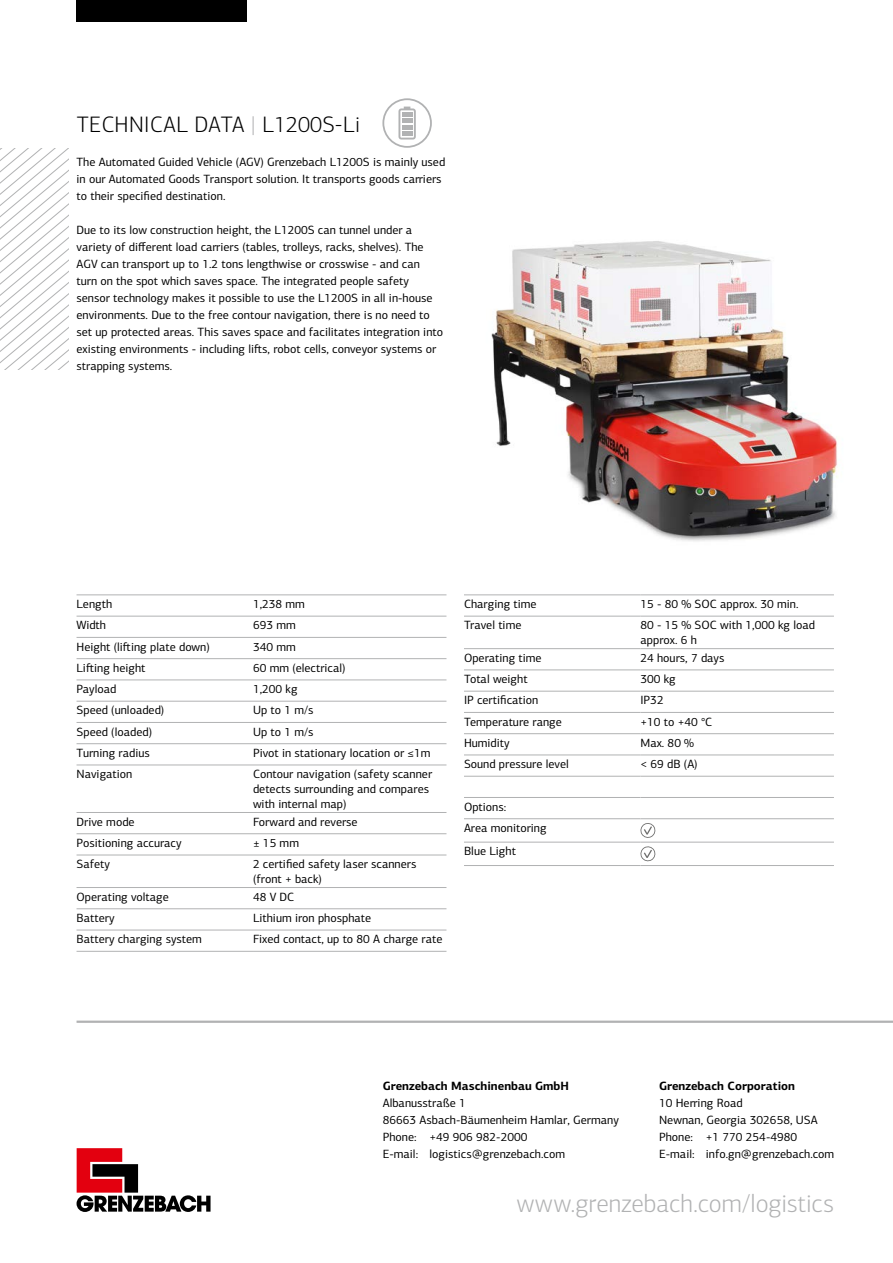
<style>
.page{position:relative;width:893px;height:1263px;background:#fff}
.page>*{position:absolute;margin:0;border:0;box-sizing:border-box;transform-origin:0 0}
.t1{font:300 25.5px "PF Centro Sans Pro";color:#b1b2b3}
.t2{font:300 22.5px "PF Centro Sans Pro";letter-spacing:.01em;color:#000}
.t3{font:12px/17px "PF Centro Sans Pro";color:#000}
.t4{font:700 12px "PF Centro Sans Pro";color:#000}
.s1{color:#b1b2b3}
</style>
<div class="page">
<div style="left:77px;top:0;width:170px;height:21px;background:#000"></div>
<hr style="left:77px;top:1020px;width:816px;height:3px;background:#b1b2b3">
<svg style="left:77px;top:1148px;width:134px;height:64px"></svg>
<img style="left:491px;top:241px;width:347px;height:300px">
<svg style="left:0;top:149px;width:68px;height:221px"></svg>
<hr style="left:77px;top:594px;width:176px;height:1px;background:#b1b2b3">
<hr style="left:253px;top:594px;width:193px;height:1px;background:#b1b2b3">
<hr style="left:77px;top:616px;width:176px;height:1px;background:#b1b2b3">
<hr style="left:253px;top:616px;width:193px;height:1px;background:#b1b2b3">
<hr style="left:77px;top:637px;width:176px;height:1px;background:#b1b2b3">
<hr style="left:253px;top:637px;width:193px;height:1px;background:#b1b2b3">
<hr style="left:77px;top:658px;width:176px;height:1px;background:#b1b2b3">
<hr style="left:253px;top:658px;width:193px;height:1px;background:#b1b2b3">
<hr style="left:77px;top:679px;width:176px;height:1px;background:#b1b2b3">
<hr style="left:253px;top:679px;width:193px;height:1px;background:#b1b2b3">
<hr style="left:77px;top:701px;width:176px;height:1px;background:#b1b2b3">
<hr style="left:253px;top:701px;width:193px;height:1px;background:#b1b2b3">
<hr style="left:77px;top:722px;width:176px;height:1px;background:#b1b2b3">
<hr style="left:253px;top:722px;width:193px;height:1px;background:#b1b2b3">
<hr style="left:77px;top:743px;width:176px;height:1px;background:#b1b2b3">
<hr style="left:253px;top:743px;width:193px;height:1px;background:#b1b2b3">
<hr style="left:77px;top:765px;width:176px;height:1px;background:#b1b2b3">
<hr style="left:253px;top:765px;width:193px;height:1px;background:#b1b2b3">
<hr style="left:77px;top:812px;width:176px;height:1px;background:#b1b2b3">
<hr style="left:253px;top:812px;width:193px;height:1px;background:#b1b2b3">
<hr style="left:77px;top:833px;width:176px;height:1px;background:#b1b2b3">
<hr style="left:253px;top:833px;width:193px;height:1px;background:#b1b2b3">
<hr style="left:77px;top:855px;width:176px;height:1px;background:#b1b2b3">
<hr style="left:253px;top:855px;width:193px;height:1px;background:#b1b2b3">
<hr style="left:77px;top:887px;width:176px;height:1px;background:#b1b2b3">
<hr style="left:253px;top:887px;width:193px;height:1px;background:#b1b2b3">
<hr style="left:77px;top:908px;width:176px;height:1px;background:#b1b2b3">
<hr style="left:253px;top:908px;width:193px;height:1px;background:#b1b2b3">
<hr style="left:77px;top:930px;width:176px;height:1px;background:#b1b2b3">
<hr style="left:253px;top:930px;width:193px;height:1px;background:#b1b2b3">
<hr style="left:77px;top:951px;width:176px;height:1px;background:#b1b2b3">
<hr style="left:253px;top:951px;width:193px;height:1px;background:#b1b2b3">
<hr style="left:464px;top:594px;width:176px;height:1px;background:#b1b2b3">
<hr style="left:640px;top:594px;width:194px;height:1px;background:#b1b2b3">
<hr style="left:464px;top:616px;width:176px;height:1px;background:#b1b2b3">
<hr style="left:640px;top:616px;width:194px;height:1px;background:#b1b2b3">
<hr style="left:464px;top:648px;width:176px;height:1px;background:#b1b2b3">
<hr style="left:640px;top:648px;width:194px;height:1px;background:#b1b2b3">
<hr style="left:464px;top:669px;width:176px;height:1px;background:#b1b2b3">
<hr style="left:640px;top:669px;width:194px;height:1px;background:#b1b2b3">
<hr style="left:464px;top:691px;width:176px;height:1px;background:#b1b2b3">
<hr style="left:640px;top:691px;width:194px;height:1px;background:#b1b2b3">
<hr style="left:464px;top:712px;width:176px;height:1px;background:#b1b2b3">
<hr style="left:640px;top:712px;width:194px;height:1px;background:#b1b2b3">
<hr style="left:464px;top:733px;width:176px;height:1px;background:#b1b2b3">
<hr style="left:640px;top:733px;width:194px;height:1px;background:#b1b2b3">
<hr style="left:464px;top:754px;width:176px;height:1px;background:#b1b2b3">
<hr style="left:640px;top:754px;width:194px;height:1px;background:#b1b2b3">
<hr style="left:464px;top:776px;width:176px;height:1px;background:#b1b2b3">
<hr style="left:640px;top:776px;width:194px;height:1px;background:#b1b2b3">
<hr style="left:464px;top:797px;width:176px;height:1px;background:#b1b2b3">
<hr style="left:640px;top:797px;width:194px;height:1px;background:#b1b2b3">
<hr style="left:464px;top:818px;width:176px;height:1px;background:#b1b2b3">
<hr style="left:640px;top:818px;width:194px;height:1px;background:#b1b2b3">
<hr style="left:464px;top:842px;width:176px;height:1px;background:#b1b2b3">
<hr style="left:640px;top:842px;width:194px;height:1px;background:#b1b2b3">
<hr style="left:464px;top:865px;width:176px;height:1px;background:#b1b2b3">
<hr style="left:640px;top:865px;width:194px;height:1px;background:#b1b2b3">
<svg style="left:640px;top:823px;width:16px;height:15px"></svg>
<svg style="left:640px;top:846px;width:16px;height:16px"></svg>
<div style="left:382px;top:98px;width:50px;height:50px;border:2px solid #b1b2b3;border-radius:50%"></div>
<svg style="left:398px;top:107px;width:18px;height:33px"></svg>
<div style="left:402px;top:112px;width:10px;height:5px;background:#b1b2b3"></div>
<div style="left:402px;top:125px;width:10px;height:5px;background:#b1b2b3"></div>
<div style="left:402px;top:118px;width:10px;height:5px;background:#b1b2b3"></div>
<div style="left:402px;top:131px;width:10px;height:5px;background:#b1b2b3"></div>
<h2 class="t2" style="left:77px;top:111px;width:285px">TECHNICAL DATA <span class="s1">|</span> L1200S-Li</h2>
<p class="t3" style="left:77px;top:153px;width:370px">The Automated Guided Vehicle (AGV) Grenzebach L1200S is mainly used in our Automated Goods Transport solution. It transports goods carriers to their specified destination.</p>
<p class="t3" style="left:77px;top:221px;width:368px">Due to its low construction height, the L1200S can tunnel under a variety of different load carriers (tables, trolleys, racks, shelves). The AGV can transport up to 1.2 tons lengthwise or crosswise - and can turn on the spot which saves space. The integrated people safety sensor technology makes it possible to use the L1200S in all in-house environments. Due to the free contour navigation, there is no need to set up protected areas. This saves space and facilitates integration into existing environments - including lifts, robot cells, conveyor systems or strapping systems.</p>
<p class="t3" style="left:77px;top:596px;width:37px">Length</p>
<p class="t3" style="left:253px;top:596px;width:53px">1,238 mm</p>
<p class="t3" style="left:77px;top:617px;width:31px">Width</p>
<p class="t3" style="left:253px;top:617px;width:44px">693 mm</p>
<p class="t3" style="left:77px;top:638px;width:135px">Height (lifting plate down)</p>
<p class="t3" style="left:253px;top:638px;width:44px">340 mm</p>
<p class="t3" style="left:77px;top:659px;width:70px">Lifting height</p>
<p class="t3" style="left:253px;top:659px;width:94px">60 mm (electrical)</p>
<p class="t3" style="left:77px;top:681px;width:41px">Payload</p>
<p class="t3" style="left:253px;top:681px;width:46px">1,200 kg</p>
<p class="t3" style="left:77px;top:702px;width:89px">Speed (unloaded)</p>
<p class="t3" style="left:253px;top:702px;width:62px">Up to 1 m/s</p>
<p class="t3" style="left:77px;top:723px;width:77px">Speed (loaded)</p>
<p class="t3" style="left:253px;top:723px;width:62px">Up to 1 m/s</p>
<p class="t3" style="left:77px;top:744px;width:75px">Turning radius</p>
<p class="t3" style="left:253px;top:744px;width:179px">Pivot in stationary location or ≤1m</p>
<p class="t3" style="left:77px;top:766px;width:57px">Navigation</p>
<p class="t3" style="left:253px;top:767px;width:181px;line-height:15px">Contour navigation (safety scanner detects surrounding and compares with internal map)</p>
<p class="t3" style="left:77px;top:813px;width:60px">Drive mode</p>
<p class="t3" style="left:253px;top:813px;width:106px">Forward and reverse</p>
<p class="t3" style="left:77px;top:834px;width:107px">Positioning accuracy</p>
<p class="t3" style="left:253px;top:834px;width:48px">± 15 mm</p>
<p class="t3" style="left:77px;top:856px;width:35px">Safety</p>
<p class="t3" style="left:253px;top:857px;width:165px;line-height:15px">2 certified safety laser scanners (front + back)</p>
<p class="t3" style="left:77px;top:888px;width:94px">Operating voltage</p>
<p class="t3" style="left:253px;top:888px;width:43px">48 V DC</p>
<p class="t3" style="left:77px;top:909px;width:40px">Battery</p>
<p class="t3" style="left:253px;top:909px;width:120px">Lithium iron phosphate</p>
<p class="t3" style="left:77px;top:931px;width:127px">Battery charging system</p>
<p class="t3" style="left:253px;top:931px;width:191px">Fixed contact, up to 80 A charge rate</p>
<p class="t3" style="left:464px;top:596px;width:74px">Charging time</p>
<p class="t3" style="left:640px;top:596px;width:160px">15 - 80 % SOC approx. 30 min.</p>
<p class="t3" style="left:464px;top:617px;width:59px">Travel time</p>
<p class="t3" style="left:640px;top:618px;width:176px;line-height:15px">80 - 15 % SOC with 1,000 kg load approx. 6 h</p>
<p class="t3" style="left:464px;top:649px;width:79px">Operating time</p>
<p class="t3" style="left:640px;top:649px;width:86px">24 hours, 7 days</p>
<p class="t3" style="left:464px;top:671px;width:65px">Total weight</p>
<p class="t3" style="left:640px;top:671px;width:37px">300 kg</p>
<p class="t3" style="left:464px;top:692px;width:76px">IP certification</p>
<p class="t3" style="left:640px;top:692px;width:25px">IP32</p>
<p class="t3" style="left:464px;top:713px;width:99px">Temperature range</p>
<p class="t3" style="left:640px;top:713px;width:73px">+10 to +40 °C</p>
<p class="t3" style="left:464px;top:734px;width:47px">Humidity</p>
<p class="t3" style="left:640px;top:734px;width:55px">Max. 80 %</p>
<p class="t3" style="left:464px;top:756px;width:106px">Sound pressure level</p>
<p class="t3" style="left:640px;top:756px;width:59px">&lt; 69 dB (A)</p>
<p class="t3" style="left:464px;top:796px;width:84px;line-height:21.3px">Options:<br>Area monitoring</p>
<p class="t3" style="left:464px;top:843px;width:53px">Blue Light</p>
<p class="t4" style="left:383px;top:1078px;width:188px">Grenzebach Maschinenbau GmbH</p>
<p class="t3" style="left:383px;top:1094px;width:238px">Albanusstraße 1<br>86663 Asbach-Bäumenheim Hamlar, Germany<br>Phone: +49 906 982-2000<br>E-mail: logistics@grenzebach.com</p>
<p class="t4" style="left:659px;top:1078px;width:137px">Grenzebach Corporation</p>
<p class="t3" style="left:659px;top:1094px;width:177px">10 Herring Road<br>Newnan, Georgia 302658, USA<br>Phone: +1 770 254-4980<br>E-mail: info.gn@grenzebach.com</p>
<h1 class="t1" style="left:517px;top:1189px;width:319px">www.grenzebach.com/logistics</h1>
</div>
